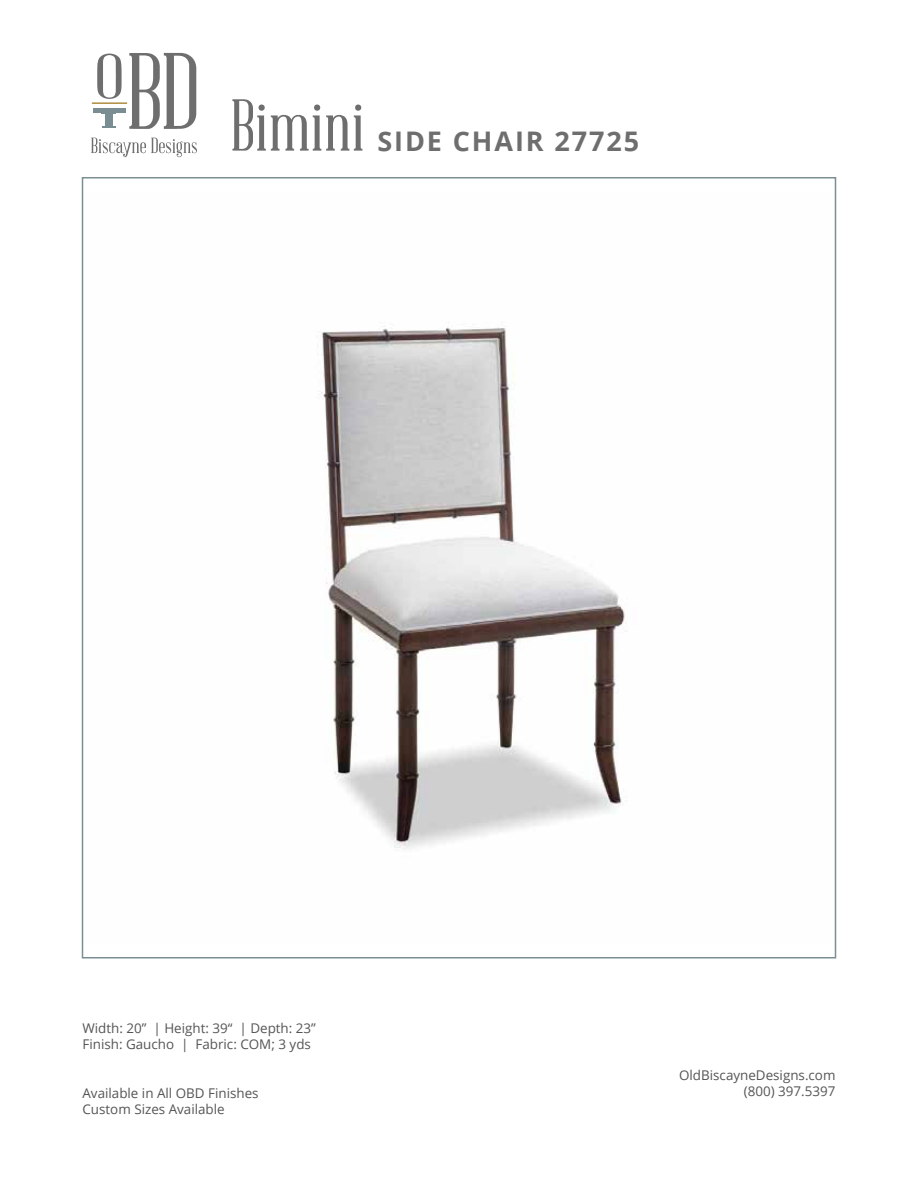
<style>
.page{position:relative;width:918px;height:1188px;background:#fff}
.page>*{position:absolute;margin:0;border:0;box-sizing:border-box;transform-origin:0 0}
.t1{font:72px "Abraham Lincoln";color:#6e6e6f}
.t2{font:700 27px "Open Sans";letter-spacing:.07em;color:#6e6e6f}
.t3{font:13.35px/16px "Open Sans";color:#545653}
</style>
<div class="page">
<img style="left:319px;top:326px;width:308px;height:523px">
<svg style="left:97px;top:54px;width:25px;height:45px"></svg>
<hr style="left:92px;top:102px;width:35px;height:2px;background:#ae8c3f">
<svg style="left:129px;top:53px;width:67px;height:76px"></svg>
<svg style="left:91px;top:138px;width:106px;height:19px"></svg>
<div style="left:93px;top:108px;width:33px;height:5px;background:#798d93"></div>
<svg style="left:102px;top:113px;width:14px;height:1px"></svg>
<div style="left:105px;top:114px;width:8px;height:14px;background:#798d93"></div>
<svg style="left:102px;top:126px;width:14px;height:2px"></svg>
<h1 class="t1" style="left:230px;top:88px;width:136px">Bimini</h1>
<h2 class="t2" style="left:377px;top:122px;width:263px">SIDE CHAIR 27725</h2>
<p class="t3" style="left:82px;top:1020px;width:235px">Width: 20” | Height: 39“ | Depth: 23”<br>Finish: Gaucho | Fabric: COM; 3 yds</p>
<p class="t3" style="left:82px;top:1085px;width:178px">Available in All OBD Finishes<br>Custom Sizes Available</p>
<p class="t3" style="left:679px;top:1066px;width:158px;text-align:right">OldBiscayneDesigns.com (800) 397.5397</p>
</div>
